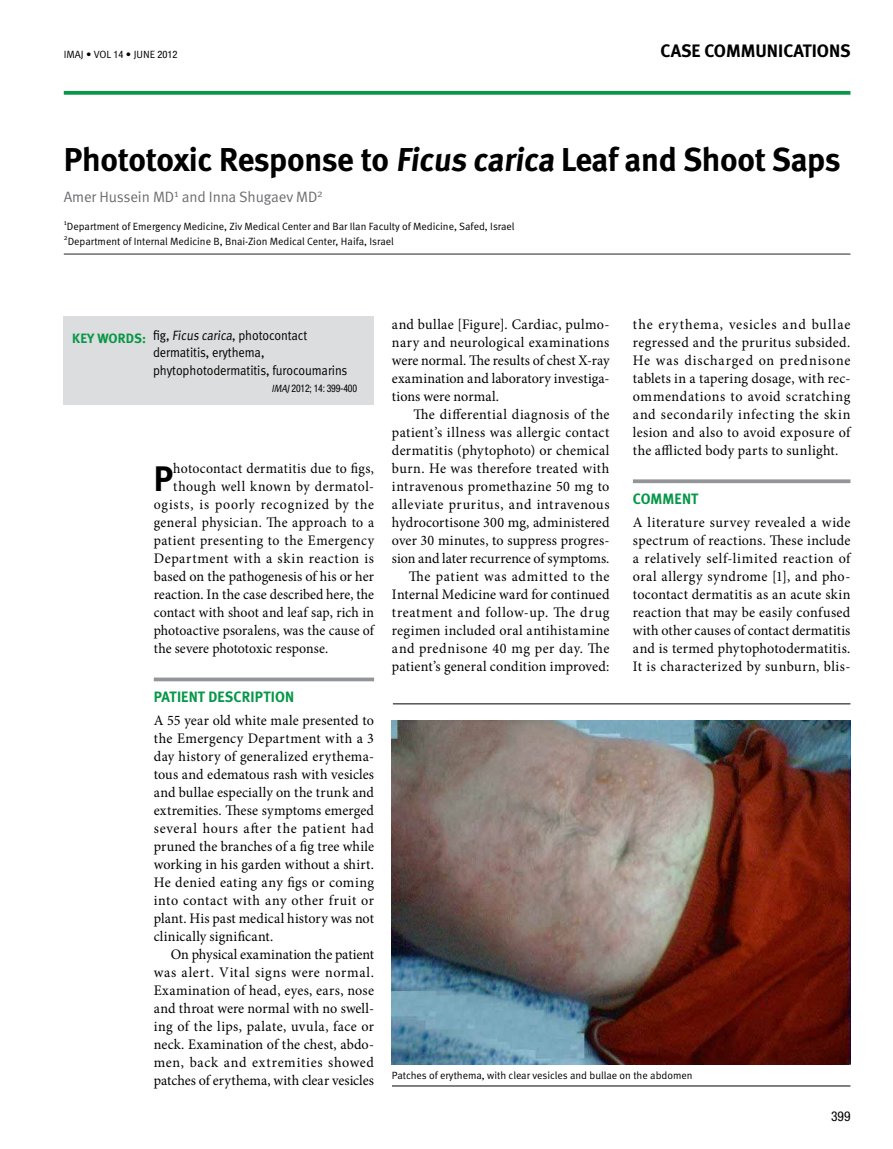
<style>
.page{position:relative;width:893px;height:1149px;background:#fff}
.page>*{position:absolute;margin:0;border:0;box-sizing:border-box;transform-origin:0 0}
.t1{font:700 35.4px "Meta";color:#000}
.t2{font:700 33px "Meta";letter-spacing:-.01em;color:#000}
.t3{font:700 18px "Meta";color:#000}
.t4{font:15px "Meta Normal";letter-spacing:-.01em;color:#6d6e71}
.t5{font:700 15px "Meta";letter-spacing:.01em;color:#079748}
.t6{font:14.55px/18px "Minion Pro";letter-spacing:.02em;color:#000;text-align:justify}
.t7{font:14.55px/18px "Minion Pro";letter-spacing:.02em;color:#000;text-align:justify;scale:.95 1}
.t8{font:14.55px "Minion Pro";letter-spacing:-.005em;color:#000}
.t9{font:14.55px "Minion Pro";color:#000}
.t10{font:14.55px "Minion Pro";letter-spacing:.06em;color:#000;scale:.95 1}
.t11{font:14.55px "Minion Pro";letter-spacing:.04em;color:#000}
.t12{font:14.55px "Minion Pro";letter-spacing:.045em;color:#000}
.t13{font:13.5px/17.2px "Meta Normal";letter-spacing:-.005em;color:#000;scale:.92 1}
.t14{font:700 13.5px "Meta";letter-spacing:.01em;color:#079748}
.t15{font:condensed 13.5px "Helvetica Neue";color:#000}
.t16{font:10.5px "Meta Normal";color:#000}
.t17{font:condensed 10.5px "Helvetica Neue";letter-spacing:-.02em;color:#000;scale:.93 1}
.t18{font:10.5px "Meta Normal";color:#6d6e71}
.t19{font:7.35px "Meta Normal";color:#000}
.s1{font-family:"Helvetica Neue";font-stretch:condensed;font-size:10.2px}
.s2{font-family:"Meta Normal";font-style:italic;font-stretch:normal}
</style>
<div class="page">
<svg style="left:64px;top:91px;width:786px;height:4px;background:#189e54"></svg>
<svg style="left:633px;top:479px;width:217px;height:4px"></svg>
<svg style="left:154px;top:677px;width:220px;height:4px"></svg>
<div style="left:64px;top:316px;width:310px;height:88px;background:#dcddde"></div>
<hr style="left:64px;top:253px;width:786px;height:2px;background:#6d6e71">
<hr style="left:392px;top:1085px;width:458px;height:1px;background:#000">
<img style="left:392px;top:720px;width:458px;height:343px">
<hr style="left:393px;top:703px;width:457px;height:1px;background:#000">
<p class="t16" style="left:64px;top:48px;width:115px">IMAJ • VOL <span class="s1">14</span> • june <span class="s1">2012</span></p>
<p class="t3" style="left:661px;top:40px;width:192px">CASE COMMUNICATIONS</p>
<h2 class="t2" style="left:64px;top:140px;width:778px">PHOTOTOXIC RESPONSE TO FICUSCARICALEAF AND SHOOT SAPS</h2>
<p class="t18" style="left:174px;top:187px;width:6px">1</p>
<p class="t4" style="left:182px;top:188px;width:137px">and Inna Shugaev MD</p>
<p class="t4" style="left:64px;top:188px;width:112px">Amer Hussein MD</p>
<p class="t18" style="left:317px;top:187px;width:7px">2</p>
<p class="t19" style="left:64px;top:218px;width:5px">1</p>
<p class="t16" style="left:67px;top:220px;width:449px">Department of Emergency Medicine, Ziv Medical Center and Bar Ilan Faculty of Medicine, Safed, Israel</p>
<p class="t19" style="left:64px;top:233px;width:5px">2</p>
<p class="t16" style="left:68px;top:235px;width:328px">Department of Internal Medicine ,B Bnai-Zion Medical Center, Haifa, Israel</p>
<p class="t14" style="left:72px;top:330px;width:75px">KEY WORDS:</p>
<p class="t13" style="left:153px;top:326px;width:213px">fig, Ficuscarica, photocontact dermatitis, erythema, phytophotodermatitis, furocoumarins</p>
<p class="t17" style="left:272px;top:382px;width:93px"><span class="s2">IMAJ</span>2012; 14: 399-400</p>
<p class="t7" style="left:173px;top:459px;width:213px">hotocontact dermatitis due to figs,</p>
<h1 class="t1" style="left:154px;top:457px;width:21px">P</h1>
<p class="t7" style="left:173px;top:477px;width:213px">though well known by dermatol-</p>
<p class="t7" style="left:154px;top:513px;width:233px">general physician. The approach to a patient presenting to the Emergency Department with a skin reaction is based on the pathogenesis of his or her reaction In. the case described here, the contact with shoot and leaf sap, rich in photoactive psoralens, was the cause of the severe phototoxic response.</p>
<p class="t5" style="left:154px;top:688px;width:142px">PATIENT DESCRIPTION</p>
<p class="t6" style="left:154px;top:711px;width:222px">A 55 year old white male presented to the Emergency Department with 3a</p>
<p class="t6" style="left:154px;top:765px;width:222px">tous and edematous rash with vesicles</p>
<p class="t10" style="left:154px;top:494px;width:233px">ogists, is poorly recognized by the</p>
<p class="t6" style="left:154px;top:747px;width:222px">day history of generalized erythema-</p>
<p class="t6" style="left:154px;top:783px;width:222px">and bullae especially on the trunk and extremities. These symptoms emerged several hours after the patient had pruned the branches of a fig tree while working in his garden without a shirt.<br>He denied eating any figs or coming into contact with any other fruit or plant. His past medical history was not clinically significant.</p>
<p class="t6" style="left:154px;top:945px;width:222px;text-indent:17px">On physical examination the patient was alert. Vital signs were normal.<br>Examination of head, eyes, ears, nose</p>
<p class="t6" style="left:154px;top:1017px;width:222px">ing of the lips, palate, uvula, face or</p>
<p class="t6" style="left:154px;top:999px;width:222px">and throat were normal with no swell-</p>
<p class="t6" style="left:392px;top:315px;width:219px">and bullae [Figure .] Cardiac, pulmo-</p>
<p class="t8" style="left:392px;top:350px;width:219px">were normal. The results of chest -X ray</p>
<p class="t9" style="left:392px;top:386px;width:109px">tions were normal.</p>
<p class="t6" style="left:392px;top:333px;width:219px">nary and neurological examinations</p>
<p class="t6" style="left:392px;top:369px;width:219px">examination and laboratory investiga-</p>
<p class="t6" style="left:392px;top:405px;width:219px;text-indent:21px">The differential diagnosis of the patient s’ illness was allergic contact dermatitis (phytophoto) or chemical burn. He was therefore treated with intravenous promethazine 50 mg to alleviate pruritus, and intravenous hydrocortisone 300 mg, administered</p>
<p class="t8" style="left:392px;top:548px;width:219px">sion and later recurrence of symptoms.</p>
<p class="t6" style="left:392px;top:531px;width:219px">over 30 minutes to, suppress progres-</p>
<p class="t6" style="left:392px;top:567px;width:219px;text-indent:17px">The patient was admitted to the Internal Medicine ward for continued treatment and follow-up. The drug regimen included oral antihistamine and prednisone 40 mg per day. The patient s’ general condition improved:</p>
<p class="t6" style="left:633px;top:315px;width:219px">the erythema, vesicles and bullae regressed and the pruritus subsided.<br>He was discharged on prednisone</p>
<p class="t11" style="left:633px;top:386px;width:219px">ommendations to avoid scratching</p>
<p class="t6" style="left:633px;top:369px;width:219px">tablets in a tapering dosage, with rec-</p>
<p class="t6" style="left:633px;top:405px;width:219px">and secondarily infecting the skin lesion and also to avoid exposure of the afflicted body parts to sunlight.</p>
<p class="t5" style="left:633px;top:490px;width:67px">COMMENT</p>
<p class="t6" style="left:633px;top:513px;width:219px">A literature survey revealed a wide spectrum of reactions. These include a relatively self-limited reaction of</p>
<p class="t6" style="left:633px;top:585px;width:219px">tocontact dermatitis as an acute skin</p>
<p class="t6" style="left:633px;top:567px;width:219px">oral allergy syndrome ,]1[ and pho-</p>
<p class="t6" style="left:633px;top:603px;width:219px">reaction that may be easily confused with other causes of contact dermatitis and is termed phytophotodermatitis.</p>
<p class="t6" style="left:633px;top:657px;width:219px">It is characterized by sunburn, blis-</p>
<p class="t6" style="left:154px;top:1035px;width:222px">neck. Examination of the chest, abdo-</p>
<p class="t9" style="left:154px;top:1070px;width:222px">patches of erythema, with clear vesicles</p>
<p class="t12" style="left:154px;top:1052px;width:222px">men, back and extremities showed</p>
<p class="t16" style="left:392px;top:1069px;width:302px">Patches of erythema, with clear vesicles and bullae on the abdomen</p>
<p class="t15" style="left:831px;top:1108px;width:21px">399</p>
</div>
